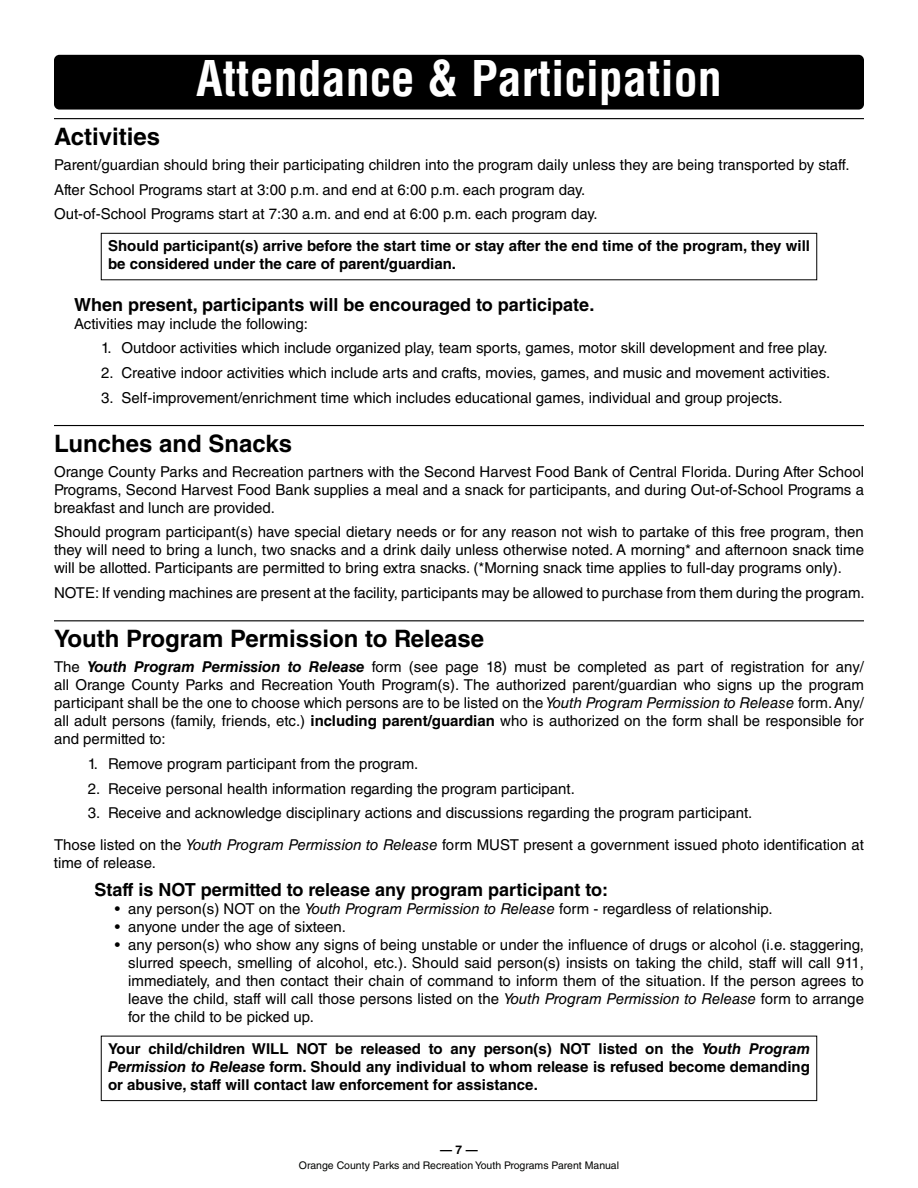
<style>
.page{position:relative;width:918px;height:1188px;background:#fff}
.page>*{position:absolute;margin:0;border:0;box-sizing:border-box;transform-origin:0 0}
.t1{font:700 condensed 48px "Helvetica LT Std";color:#fff}
.t2{font:700 24px "Helvetica LT Std";color:#000}
.t3{font:700 18px "Helvetica LT Std";color:#000}
.t4{font:15px/18px "Helvetica LT Std";color:#000;text-align:justify}
.t5{font:700 15px/18px "Helvetica LT Std";color:#000}
.t6{font:700 12px "Helvetica LT Std";color:#000}
.t7{font:10.5px "Helvetica LT Std";color:#040503}
.s1{font-weight:700;font-style:italic}
.s2{font-style:italic}
.s3{font-weight:700}
</style>
<div class="page">
<div style="left:54px;top:55px;width:810px;height:55px;background:#000;border-radius:5px"></div>
<hr style="left:54px;top:118px;width:810px;height:1px;background:#000">
<div style="left:101px;top:233px;width:716px;height:47px;border:1px solid #000"></div>
<hr style="left:54px;top:425px;width:810px;height:1px;background:#000">
<hr style="left:54px;top:620px;width:810px;height:1px;background:#000">
<div style="left:101px;top:1036px;width:716px;height:65px;border:1px solid #000"></div>
<h3 class="t1" style="left:196px;top:48px;width:527px">Attendance &amp; Participation</h3>
<h4 class="t2" style="left:54px;top:122px;width:108px">Activities</h4>
<p class="t4" style="left:54px;top:156px;width:797px">Parent/guardian should bring their participating children into the program daily unless they are being transported by staff.</p>
<p class="t4" style="left:54px;top:180px;width:533px">After School Programs start at 3:00 p.m. and end at 6:00 p.m. each program day.</p>
<p class="t4" style="left:54px;top:205px;width:545px">Out-of-School Programs start at 7:30 a.m. and end at 6:00 p.m. each program day.</p>
<p class="t5" style="left:108px;top:236px;width:704px">Should participant(s) arrive before the start time or stay after the end time of the program, they will be considered under the care of parent/guardian .</p>
<h5 class="t3" style="left:74px;top:293px;width:522px">When present, participants will be encouraged to participate .</h5>
<p class="t4" style="left:74px;top:314px;width:235px">Activities may include the following:</p>
<p class="t4" style="left:101px;top:339px;width:728px">1. Outdoor activities which include organized play, team sports, games, motor skill development and free play.</p>
<p class="t4" style="left:101px;top:364px;width:731px">2. Creative indoor activities which include arts and crafts, movies, games, and music and movement activities.</p>
<p class="t4" style="left:101px;top:389px;width:683px">3. Self-improvement/enrichment time which includes educational games, individual and group projects.</p>
<h4 class="t2" style="left:54px;top:429px;width:240px">Lunches and Snacks</h4>
<p class="t4" style="left:54px;top:462px;width:812px">Orange County Parks and Recreation partners with the Second Harvest Food Bank of Central Florida. During After School Programs, Second Harvest Food Bank supplies a meal and a snack for participants, and during Out-of-School Programs a breakfast and lunch are provided.</p>
<p class="t4" style="left:54px;top:523px;width:812px">Should program participant(s) have special dietary needs or for any reason not wish to partake of this free program, then they will need to bring a lunch, two snacks and a drink daily unless otherwise noted. A morning* and afternoon snack time will be allotted. Participants are permitted to bring extra snacks. (*Morning snack time applies to full-day programs only).</p>
<p class="t4" style="left:54px;top:584px;width:812px">NOTE: If vending machines are present at the facility, participants may be allowed to purchase from them during the program.</p>
<h4 class="t2" style="left:54px;top:624px;width:432px">Youth Program Permission to Release</h4>
<p class="t4" style="left:54px;top:658px;width:812px">The <span class="s1">Youth Program Permission to Release</span> form (see page 18) must be completed as part of registration for any/ all Orange County Parks and Recreation Youth Program(s). The authorized parent/guardian who signs up the program participant shall be the one to choose which persons are to be listed on the <span class="s2">Youth Program Permission to Release</span> form. Any/ all adult persons (family, friends, etc.) <span class="s3">including parent/guardian</span> who is authorized on the form shall be responsible for and permitted to:</p>
<p class="t4" style="left:88px;top:754px;width:332px">1. Remove program participant from the program.</p>
<p class="t4" style="left:88px;top:779px;width:489px">2. Receive personal health information regarding the program participant.</p>
<p class="t4" style="left:88px;top:804px;width:666px">3. Receive and acknowledge disciplinary actions and discussions regarding the program participant.</p>
<p class="t4" style="left:54px;top:835px;width:812px">Those listed on the <span class="s2">Youth Program Permission to Release</span> form MUST present a government issued photo identification at time of release.</p>
<h5 class="t3" style="left:94px;top:879px;width:515px">Staff is NOT permitted to release any program participant to:</h5>
<p class="t4" style="left:115px;top:900px;width:659px">• any person(s) NOT on the <span class="s2">Youth Program Permission to Release</span> form - regardless of relationship.</p>
<p class="t4" style="left:115px;top:918px;width:233px">• anyone under the age of sixteen.</p>
<p class="t4" style="left:128px;top:936px;width:737px;text-indent:-14px">• any person(s) who show any signs of being unstable or under the influence of drugs or alcohol (i.e. staggering, slurred speech, smelling of alcohol, etc.). Should said person(s) insists on taking the child, staff will call 911, immediately, and then contact their chain of command to inform them of the situation. If the person agrees to leave the child, staff will call those persons listed on the <span class="s2">Youth Program Permission to Release</span> form to arrange for the child to be picked up.</p>
<p class="t5" style="left:108px;top:1039px;width:704px;text-align:justify">Your child/children WILL NOT be released to any person(s) NOT listed on the <span class="s2">Youth Program Permission to Release</span> form . Should any individual to whom release is refused become demanding or abusive, staff will contact law enforcement for assistance .</p>
<p class="t6" style="left:440px;top:1142px;width:39px">— 7 —</p>
<p class="t7" style="left:299px;top:1161px;width:322px">Orange County Parks and Recreation Youth Programs Parent Manual</p>
</div>
